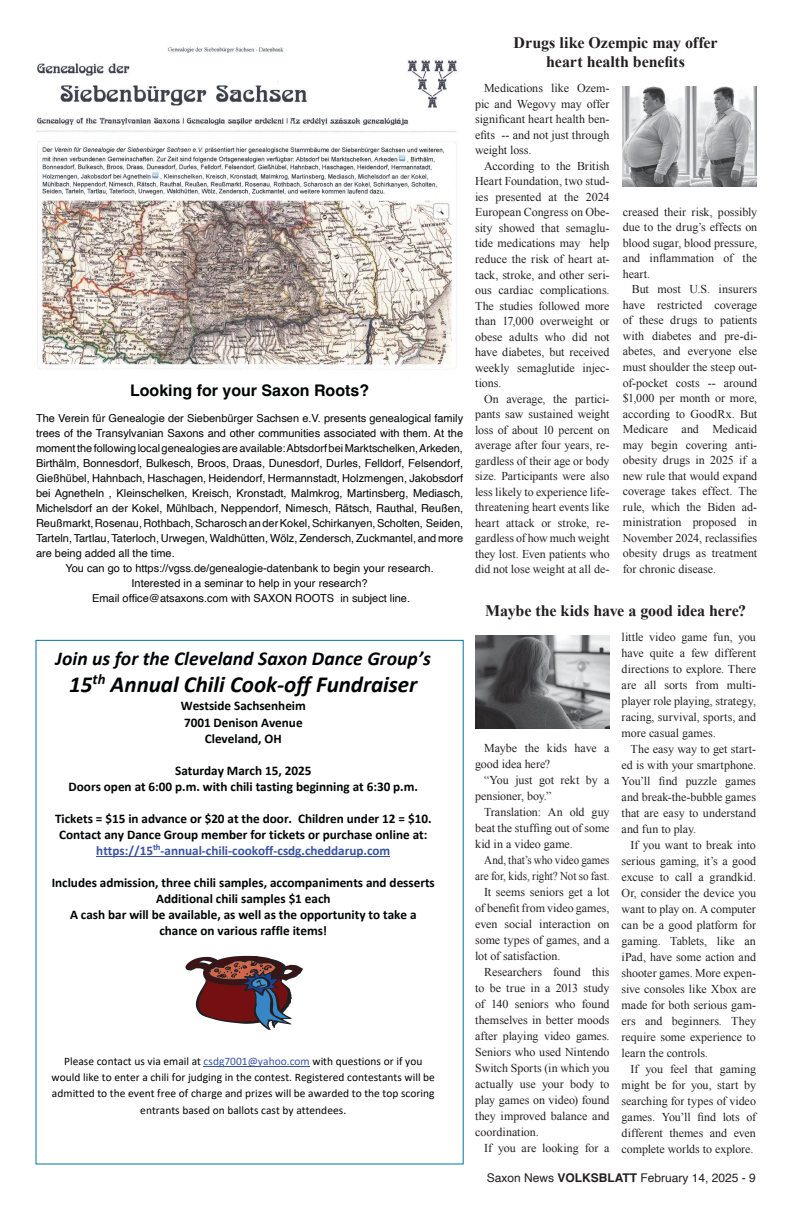
<style>
.page{position:relative;width:792px;height:1224px;background:#fff}
.page>*{position:absolute;margin:0;border:0;box-sizing:border-box;transform-origin:0 0}
.t1{font:italic 700 23px "Calibri";color:#020304}
.t2{font:italic 700 19.7px "Calibri";color:#020304}
.t3{font:700 16px/19.2px "Times New Roman";letter-spacing:-.005em;color:#231f20;text-align:center}
.t4{font:700 16px "Helvetica";color:#020304}
.t5{font:700 13.2px/16.1px "Calibri";letter-spacing:-.005em;color:#020304;text-align:center}
.t6{font:12px/15.5px "Times New Roman";letter-spacing:-.005em;color:#231f20;text-align:justify}
.t7{font:12px "Times New Roman";letter-spacing:-.005em;color:#231f20;scale:.92 1}
.t8{font:12px "Helvetica";color:#231f20}
.t9{font:11.4px/16.2px "Calibri";color:#020304;text-align:center}
.t10{font:11px "Helvetica";color:#020304}
.s1{color:#3953a4}
.s2{font-weight:700}
</style>
<div class="page">
<hr style="left:96px;top:856px;width:294px;height:1px;background:#3953a4">
<hr style="left:204px;top:1066px;width:106px;height:1px;background:#3953a4">
<svg style="left:186px;top:956px;width:117px;height:74px"></svg>
<img style="left:36px;top:47px;width:421px;height:323px">
<img style="left:622px;top:86px;width:134px;height:101px">
<img style="left:475px;top:635px;width:134px;height:94px">
<h3 class="t4" style="left:130px;top:381px;width:241px">Looking for your Saxon Roots?</h3>
<p class="t10" style="left:36px;top:409px;width:429px">The Verein für Genealogie der Siebenbürger Sachsen e.V. presents genealogical family</p>
<p class="t10" style="left:36px;top:424px;width:429px">trees of the Transylvanian Saxons and other communities associated with them. At the</p>
<p class="t10" style="left:36px;top:439px;width:428px">moment the following local genealogies are available: Abtsdorf bei Marktschelken, Arkeden,</p>
<p class="t10" style="left:36px;top:454px;width:429px">Birthälm, Bonnesdorf, Bulkesch, Broos, Draas, Dunesdorf, Durles, Felldorf, Felsendorf,</p>
<p class="t10" style="left:36px;top:469px;width:429px">Gießhübel, Hahnbach, Haschagen, Heidendorf, Hermannstadt, Holzmengen, Jakobsdorf</p>
<p class="t10" style="left:36px;top:484px;width:429px">bei Agnetheln , Kleinschelken, Kreisch, Kronstadt, Malmkrog, Martinsberg, Mediasch,</p>
<p class="t10" style="left:36px;top:499px;width:429px">Michelsdorf an der Kokel, Mühlbach, Neppendorf, Nimesch, Rätsch, Rauthal, Reußen,</p>
<p class="t10" style="left:36px;top:514px;width:429px">Reußmarkt, Rosenau, Rothbach, Scharosch an der Kokel, Schirkanyen, Scholten, Seiden,</p>
<p class="t10" style="left:36px;top:529px;width:429px">Tarteln, Tartlau, Taterloch, Urwegen, Waldhütten, Wölz, Zendersch, Zuckmantel, and more</p>
<p class="t10" style="left:36px;top:544px;width:140px">are being added all the time.</p>
<p class="t10" style="left:65px;top:559px;width:370px">You can go to https://vgss.de/genealogie-datenbank to begin your research.</p>
<p class="t10" style="left:132px;top:575px;width:237px">Interested in a seminar to help in your research?</p>
<p class="t10" style="left:92px;top:590px;width:320px">Email office@atsaxons.com with SAXON ROOTS in subject line.</p>
<h2 class="t2" style="left:56px;top:644px;width:377px">Join us for the Cleveland Saxon Dance Group’s</h2>
<h1 class="t1" style="left:69px;top:668px;width:350px">15<sup>th</sup> Annual Chili Cook-off Fundraiser</h1>
<p class="t5" style="left:181px;top:698px;width:127px">Westside Sachsenheim<br>7001 Denison Avenue<br>Cleveland, OH</p>
<p class="t5" style="left:69px;top:762px;width:351px">Saturday March 15, 2025<br>Doors open at 6:00 p.m. with chili tasting beginning at 6:30 p.m.</p>
<p class="t5" style="left:55px;top:810px;width:378px">Tickets = $15 in advance or $20 at the door. Children under 12 = $10.<br>Contact any Dance Group member for tickets or purchase online at: <span class="s1">https://15</span><sup>th</sup><span class="s1">-annual-chili-cookoff-csdg.cheddarup.com</span></p>
<p class="t5" style="left:52px;top:874px;width:385px">Includes admission, three chili samples, accompaniments and desserts Additional chili samples $1 each<br>A cash bar will be available, as well as the opportunity to take a chance on various raffle items!</p>
<p class="t9" style="left:52px;top:1053px;width:385px">Please contact us via email at <span class="s1">csdg7001@yahoo.com</span> with questions or if you would like to enter a chili for judging in the contest. Registered contestants will be admitted to the event free of charge and prizes will be awarded to the top scoring entrants based on ballots cast by attendees.</p>
<h3 class="t3" style="left:514px;top:33px;width:205px">Drugs like Ozempic may offer heart health benefits</h3>
<p class="t6" style="left:475px;top:80px;width:136px;text-indent:9px">Medications like Ozem&shy;pic and Wegovy may offer significant heart health ben&shy;efits -- and not just through weight loss.</p>
<p class="t6" style="left:475px;top:158px;width:136px;text-indent:9px">According to the British Heart Foundation, two stud&shy;ies presented at the 2024<br>European Congress on Obe&shy;sity showed that semaglu&shy;tide medications may help reduce the risk of heart at&shy;tack, stroke, and other seri&shy;ous cardiac complications.<br>The studies followed more than 17,000 overweight or obese adults who did not have diabetes, but received weekly semaglutide injec&shy;tions.</p>
<p class="t6" style="left:475px;top:391px;width:136px;text-indent:9px">On average, the partici&shy;pants saw sustained weight loss of about 10 percent on average after four years, re&shy;gardless of their age or body size. Participants were also less likely to experience life&shy;threatening heart events like heart attack or stroke, re&shy;gardless of how much weight they lost. Even patients who did not lose weight at all de-</p>
<p class="t6" style="left:623px;top:204px;width:136px">creased their risk, possibly due to the drug’s effects on blood sugar, blood pressure, and inflammation of the heart.</p>
<p class="t6" style="left:623px;top:281px;width:136px;text-indent:9px">But most U.S. insurers have restricted coverage of these drugs to patients with diabetes and pre-di&shy;abetes, and everyone else must shoulder the steep out&shy;of-pocket costs -- around $1,000 per month or more, according to GoodRx. But Medicare and Medicaid may begin covering anti&shy;obesity drugs in 2025 if a new rule that would expand coverage takes effect. The rule, which the Biden ad&shy;ministration proposed in November 2024, reclassifies obesity drugs as treatment for chronic disease.</p>
<h3 class="t3" style="left:485px;top:600px;width:262px">Maybe the kids have a good idea here?</h3>
<p class="t6" style="left:622px;top:628px;width:136px;line-height:16px">little video game fun, you have quite a few different directions to explore. There are all sorts from multi&shy;player role playing, strategy, racing, survival, sports, and more casual games.</p>
<p class="t6" style="left:622px;top:740px;width:136px;line-height:16px;text-indent:9px">The easy way to get start&shy;ed is with your smartphone.<br>You’ll find puzzle games and break-the-bubble games that are easy to understand and fun to play.</p>
<p class="t6" style="left:622px;top:836px;width:136px;line-height:16px;text-indent:9px">If you want to break into serious gaming, it’s a good excuse to call a grandkid.<br>Or, consider the device you want to play on. A computer can be a good platform for gaming. Tablets, like an iPad, have some action and shooter games. More expen&shy;sive consoles like Xbox are made for both serious gam&shy;ers and beginners. They require some experience to learn the controls.</p>
<p class="t6" style="left:622px;top:1060px;width:136px;line-height:16px;text-indent:9px">If you feel that gaming might be for you, start by searching for types of video games. You’ll find lots of different themes and even complete worlds to explore.</p>
<p class="t6" style="left:475px;top:740px;width:136px;line-height:16px;text-indent:9px">Maybe the kids have a good idea here?</p>
<p class="t6" style="left:475px;top:772px;width:136px;line-height:16px;text-indent:9px">“You just got rekt by a pensioner, boy.”</p>
<p class="t6" style="left:475px;top:804px;width:136px;line-height:16px;text-indent:9px">Translation: An old guy beat the stuffing out of some kid in a video game.</p>
<p class="t7" style="left:484px;top:852px;width:138px">And, that’s who video games</p>
<p class="t7" style="left:475px;top:868px;width:148px">are for, kids, right? Not so fast.</p>
<p class="t6" style="left:484px;top:884px;width:127px">It seems seniors get a lot</p>
<p class="t6" style="left:475px;top:900px;width:136px">of benefit from video games,</p>
<p class="t6" style="left:475px;top:916px;width:136px">even social interaction on</p>
<p class="t6" style="left:475px;top:932px;width:136px">some types of games, and a</p>
<p class="t6" style="left:475px;top:948px;width:87px">lot of satisfaction.</p>
<p class="t6" style="left:484px;top:964px;width:127px">Researchers found this</p>
<p class="t6" style="left:475px;top:980px;width:136px">to be true in a 2013 study</p>
<p class="t6" style="left:475px;top:996px;width:136px">of 140 seniors who found</p>
<p class="t6" style="left:475px;top:1012px;width:136px">themselves in better moods</p>
<p class="t6" style="left:475px;top:1028px;width:136px">after playing video games.</p>
<p class="t6" style="left:475px;top:1044px;width:136px">Seniors who used Nintendo</p>
<p class="t6" style="left:475px;top:1060px;width:136px">Switch Sports (in which you</p>
<p class="t6" style="left:475px;top:1076px;width:136px">actually use your body to</p>
<p class="t6" style="left:475px;top:1092px;width:136px">play games on video) found</p>
<p class="t6" style="left:475px;top:1108px;width:136px">they improved balance and</p>
<p class="t6" style="left:475px;top:1124px;width:65px">coordination.</p>
<p class="t6" style="left:484px;top:1140px;width:127px">If you are looking for a</p>
<p class="t8" style="left:487px;top:1169px;width:271px">Saxon News <span class="s2">VOLKSBLATT</span> February 14, 2025 - 9</p>
</div>
